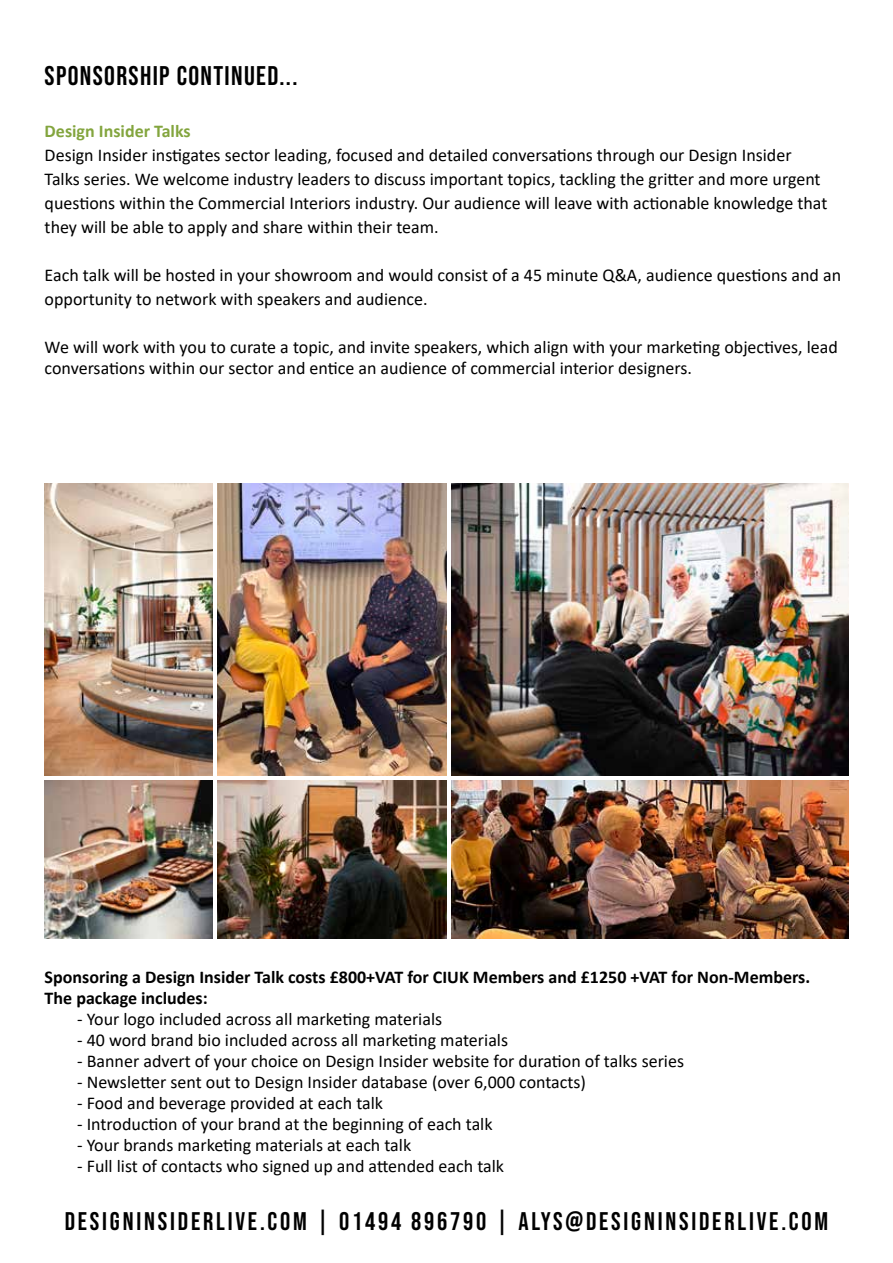
<style>
.page{position:relative;width:893px;height:1263px;background:#fff}
.page>*{position:absolute;margin:0;border:0;box-sizing:border-box;transform-origin:0 0}
.t1{font:27px "Bebas Neue";letter-spacing:.05em;color:#000}
.t2{font:25.5px "Bebas Neue";letter-spacing:.11em;color:#000}
.t3{font:18px/24px "Calibri";color:#000}
.t4{font:700 18px/21px "Calibri";color:#000}
.t5{font:700 18px "Calibri";color:#83a53e}
</style>
<div class="page">
<img style="left:45px;top:484px;width:168px;height:291px">
<img style="left:218px;top:484px;width:228px;height:291px">
<img style="left:45px;top:780px;width:168px;height:159px">
<img style="left:218px;top:780px;width:228px;height:159px">
<img style="left:452px;top:780px;width:396px;height:159px">
<img style="left:452px;top:484px;width:396px;height:291px">
<h1 class="t1" style="left:45px;top:60px;width:254px">SPONSORSHIP CONTINUED...</h1>
<p class="t5" style="left:45px;top:118px;width:148px">Design Insider Talks</p>
<p class="t3" style="left:45px;top:142px;width:784px">Design Insider instigates sector leading, focused and detailed conversations through our Design Insider Talks series. We welcome industry leaders to discuss important topics, tackling the gritter and more urgent questions within the Commercial Interiors industry. Our audience will leave with actionable knowledge that they will be able to apply and share within their team.</p>
<p class="t3" style="left:45px;top:262px;width:798px">Each talk will be hosted in your showroom and would consist of a 45 minute Q&amp;A, audience questions and an opportunity to network with speakers and audience.</p>
<p class="t3" style="left:45px;top:336px;width:795px;line-height:21px">We will work with you to curate a topic, and invite speakers, which align with your marketing objectives, lead conversations within our sector and entice an audience of commercial interior designers.</p>
<p class="t4" style="left:45px;top:966px;width:767px">Sponsoring a Design Insider Talk costs £800+VAT for CIUK Members and £1250 +VAT for Non-Members.<br>The package includes:</p>
<p class="t3" style="left:77px;top:1006px;width:366px">- Your logo included across all marketing materials</p>
<p class="t3" style="left:77px;top:1027px;width:432px">- 40 word brand bio included across all marketing materials</p>
<p class="t3" style="left:77px;top:1048px;width:608px">- Banner advert of your choice on Design Insider website for duration of talks series</p>
<p class="t3" style="left:77px;top:1069px;width:510px">- Newsletter sent out to Design Insider database (over 6,000 contacts)</p>
<p class="t3" style="left:77px;top:1090px;width:307px">- Food and beverage provided at each talk</p>
<p class="t3" style="left:77px;top:1111px;width:417px">- Introduction of your brand at the beginning of each talk</p>
<p class="t3" style="left:77px;top:1132px;width:335px">- Your brands marketing materials at each talk</p>
<p class="t3" style="left:77px;top:1153px;width:428px">- Full list of contacts who signed up and attended each talk</p>
<h2 class="t2" style="left:65px;top:1207px;width:765px">DESIGNINSIDERLIVE.COM | 01494 896790 | ALYS@DESIGNINSIDERLIVE.COM</h2>
</div>
